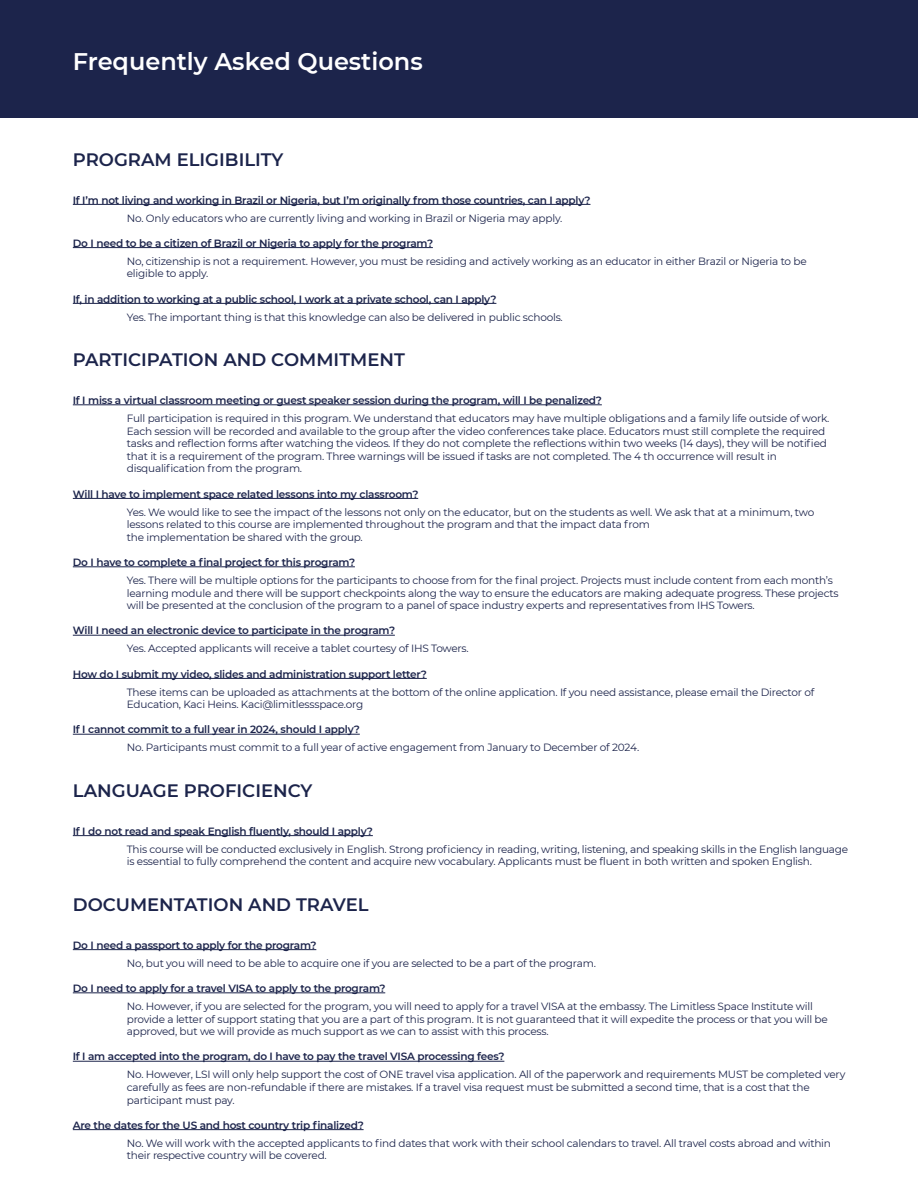
<style>
.page{position:relative;width:918px;height:1188px;background:#fff}
.page>*{position:absolute;margin:0;border:0;box-sizing:border-box;transform-origin:0 0}
.t1{font:600 24px "Montserrat";color:#fff}
.t2{font:600 18px "Montserrat";color:#1c244b}
.t3{font:10.5px/12.6px "Montserrat";letter-spacing:-.02em;color:#1c244b}
.t4{font:600 10.5px "Montserrat";letter-spacing:-.02em;color:#1c244b}
</style>
<div class="page">
<div style="left:0;top:0;width:918px;height:117px;background:#1c244b"></div>
<hr style="left:73px;top:204px;width:517px;height:1px;background:#1c244b">
<hr style="left:73px;top:247px;width:360px;height:1px;background:#1c244b">
<hr style="left:73px;top:303px;width:423px;height:1px;background:#1c244b">
<hr style="left:73px;top:405px;width:529px;height:1px;background:#1c244b">
<hr style="left:73px;top:498px;width:345px;height:1px;background:#1c244b">
<hr style="left:73px;top:567px;width:282px;height:1px;background:#1c244b">
<hr style="left:73px;top:635px;width:322px;height:1px;background:#1c244b">
<hr style="left:73px;top:678px;width:354px;height:1px;background:#1c244b">
<hr style="left:73px;top:734px;width:287px;height:1px;background:#1c244b">
<hr style="left:73px;top:835px;width:300px;height:1px;background:#1c244b">
<hr style="left:73px;top:949px;width:243px;height:1px;background:#1c244b">
<hr style="left:73px;top:993px;width:312px;height:1px;background:#1c244b">
<hr style="left:73px;top:1061px;width:431px;height:1px;background:#1c244b">
<hr style="left:73px;top:1129px;width:291px;height:1px;background:#1c244b">
<h1 class="t1" style="left:73px;top:45px;width:351px">Frequently Asked Questions</h1>
<h2 class="t2" style="left:73px;top:147px;width:212px">PROGRAM ELIGIBILITY</h2>
<p class="t4" style="left:73px;top:192px;width:519px">If I’m not living and working in Brazil or Nigeria, but I’m originally from those countries, can I apply?</p>
<p class="t3" style="left:127px;top:211px;width:437px">No. Only educators who are currently living and working in Brazil or Nigeria may apply.</p>
<p class="t4" style="left:73px;top:236px;width:362px">Do I need to be a citizen of Brazil or Nigeria to apply for the program?</p>
<p class="t3" style="left:127px;top:254px;width:681px">No, citizenship is not a requirement. However, you must be residing and actively working as an educator in either Brazil or Nigeria to be eligible to apply.</p>
<p class="t4" style="left:73px;top:291px;width:425px">If, in addition to working at a public school, I work at a private school, can I apply?</p>
<p class="t3" style="left:127px;top:310px;width:438px">Yes. The important thing is that this knowledge can also be delivered in public schools.</p>
<h2 class="t2" style="left:73px;top:347px;width:334px">PARTICIPATION AND COMMITMENT</h2>
<p class="t4" style="left:73px;top:393px;width:531px">If I miss a virtual classroom meeting or guest speaker session during the program, will I be penalized?</p>
<p class="t3" style="left:127px;top:412px;width:704px">Full participation is required in this program. We understand that educators may have multiple obligations and a family life outside of work.<br>Each session will be recorded and available to the group after the video conferences take place. Educators must still complete the required tasks and reflection forms after watching the videos. If they do not complete the reflections within two weeks (14 days), they will be notified that it is a requirement of the program. Three warnings will be issued if tasks are not completed. The 4 th occurrence will result in disqualification from the program.</p>
<p class="t4" style="left:73px;top:486px;width:347px">Will I have to implement space related lessons into my classroom?</p>
<p class="t3" style="left:127px;top:505px;width:689px">Yes. We would like to see the impact of the lessons not only on the educator, but on the students as well. We ask that at a minimum, two lessons related to this course are implemented throughout the program and that the impact data from<br>the implementation be shared with the group.</p>
<p class="t4" style="left:73px;top:555px;width:284px">Do I have to complete a final project for this program?</p>
<p class="t3" style="left:127px;top:574px;width:713px">Yes. There will be multiple options for the participants to choose from for the final project. Projects must include content from each month’s learning module and there will be support checkpoints along the way to ensure the educators are making adequate progress. These projects will be presented at the conclusion of the program to a panel of space industry experts and representatives from IHS Towers.</p>
<p class="t4" style="left:73px;top:623px;width:324px">Will I need an electronic device to participate in the program?</p>
<p class="t3" style="left:127px;top:642px;width:343px">Yes. Accepted applicants will receive a tablet courtesy of IHS Towers.</p>
<p class="t4" style="left:73px;top:666px;width:356px">How do I submit my video, slides and administration support letter?</p>
<p class="t3" style="left:127px;top:685px;width:689px">These items can be uploaded as attachments at the bottom of the online application. If you need assistance, please email the Director of<br>Education, Kaci Heins. Kaci@limitlessspace.org</p>
<p class="t4" style="left:73px;top:722px;width:289px">If I cannot commit to a full year in 2024, should I apply?</p>
<p class="t3" style="left:127px;top:741px;width:514px">No. Participants must commit to a full year of active engagement from January to December of 2024.</p>
<h2 class="t2" style="left:73px;top:778px;width:241px">LANGUAGE PROFICIENCY</h2>
<p class="t4" style="left:73px;top:824px;width:302px">If I do not read and speak English fluently, should I apply?</p>
<p class="t3" style="left:127px;top:842px;width:723px">This course will be conducted exclusively in English. Strong proficiency in reading, writing, listening, and speaking skills in the English language is essential to fully comprehend the content and acquire new vocabulary. Applicants must be fluent in both written and spoken English.</p>
<h2 class="t2" style="left:73px;top:892px;width:297px">DOCUMENTATION AND TRAVEL</h2>
<p class="t4" style="left:73px;top:938px;width:245px">Do I need a passport to apply for the program?</p>
<p class="t3" style="left:127px;top:956px;width:471px">No, but you will need to be able to acquire one if you are selected to be a part of the program.</p>
<p class="t4" style="left:73px;top:981px;width:314px">Do I need to apply for a travel VISA to apply to the program?</p>
<p class="t3" style="left:127px;top:1000px;width:702px">No. However, if you are selected for the program, you will need to apply for a travel VISA at the embassy. The Limitless Space Institute will provide a letter of support stating that you are a part of this program. It is not guaranteed that it will expedite the process or that you will be approved, but we will provide as much support as we can to assist with this process.</p>
<p class="t4" style="left:73px;top:1049px;width:433px">If I am accepted into the program, do I have to pay the travel VISA processing fees?</p>
<p class="t3" style="left:127px;top:1068px;width:720px">No. However, LSI will only help support the cost of ONE travel visa application. All of the paperwork and requirements MUST be completed very carefully as fees are non-refundable if there are mistakes. If a travel visa request must be submitted a second time, that is a cost that the participant must pay.</p>
<p class="t4" style="left:73px;top:1118px;width:292px">Are the dates for the US and host country trip finalized?</p>
<p class="t3" style="left:127px;top:1136px;width:706px">No. We will work with the accepted applicants to find dates that work with their school calendars to travel. All travel costs abroad and within their respective country will be covered.</p>
</div>
